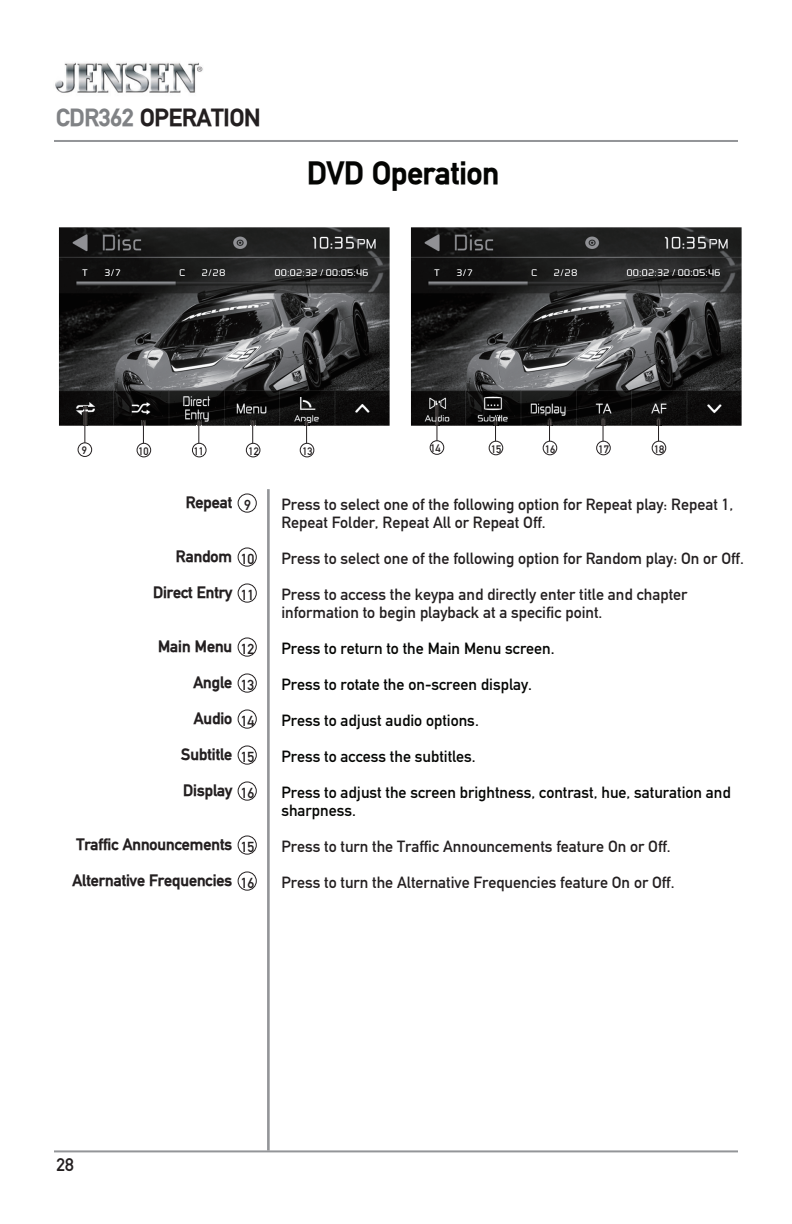
<style>
.page{position:relative;width:792px;height:1224px;background:#fff}
.page>*{position:absolute;margin:0;border:0;box-sizing:border-box;transform-origin:0 0}
.t1{font:700 31.2px "DIN Mittelschrift";color:#040503}
.t2{font:700 24px "DIN Mittelschrift";color:#231f20}
.t3{font:18px "DIN Mittelschrift";color:#231f20}
.t4{font:16px/18px "DIN Mittelschrift";color:#231f20}
.t5{font:16px/18px "DIN Mittelschrift";color:#050604}
.t6{font:700 16px "DIN Mittelschrift";color:#231f20}
.t7{font:10.8px "DIN Mittelschrift";color:#231f20}
.s1{color:#808285}
</style>
<div class="page">
<hr style="left:54px;top:1150px;width:684px;height:2px;background:#939598">
<hr style="left:54px;top:140px;width:684px;height:2px;background:#939598">
<img style="left:55px;top:62px;width:148px;height:31px">
<hr style="left:267px;top:489px;width:3px;height:662px;background:#939598">
<div style="left:238px;top:494px;width:19px;height:18px;border:1px solid #231f20;border-radius:50%"></div>
<div style="left:238px;top:548px;width:19px;height:18px;border:1px solid #231f20;border-radius:50%"></div>
<div style="left:238px;top:584px;width:19px;height:18px;border:1px solid #231f20;border-radius:50%"></div>
<div style="left:238px;top:638px;width:19px;height:18px;border:1px solid #231f20;border-radius:50%"></div>
<div style="left:238px;top:674px;width:19px;height:18px;border:1px solid #231f20;border-radius:50%"></div>
<div style="left:238px;top:710px;width:19px;height:18px;border:1px solid #231f20;border-radius:50%"></div>
<div style="left:238px;top:746px;width:19px;height:18px;border:1px solid #231f20;border-radius:50%"></div>
<div style="left:238px;top:782px;width:19px;height:18px;border:1px solid #231f20;border-radius:50%"></div>
<div style="left:238px;top:836px;width:19px;height:18px;border:1px solid #231f20;border-radius:50%"></div>
<div style="left:238px;top:872px;width:19px;height:18px;border:1px solid #231f20;border-radius:50%"></div>
<img style="left:59px;top:227px;width:331px;height:199px">
<img style="left:411px;top:227px;width:331px;height:199px">
<img style="left:83px;top:406px;width:4px;height:37px">
<hr style="left:84px;top:407px;width:1px;height:49px;background:#231f20">
<div style="left:78px;top:443px;width:14px;height:13px;background:#fff;border-radius:50%"></div>
<div style="left:78px;top:443px;width:14px;height:14px;border:1px solid #231f20;border-radius:50%"></div>
<img style="left:142px;top:426px;width:4px;height:17px">
<svg style="left:142px;top:420px;width:4px;height:6px"></svg>
<hr style="left:143px;top:422px;width:1px;height:32px;background:#231f20">
<div style="left:137px;top:443px;width:14px;height:14px;background:#fff;border-radius:50%"></div>
<div style="left:137px;top:443px;width:14px;height:14px;border:1px solid #231f20;border-radius:50%"></div>
<img style="left:199px;top:426px;width:2px;height:17px">
<svg style="left:197px;top:420px;width:4px;height:6px"></svg>
<hr style="left:198px;top:422px;width:1px;height:32px;background:#231f20">
<div style="left:192px;top:443px;width:14px;height:14px;background:#fff;border-radius:50%"></div>
<div style="left:192px;top:443px;width:14px;height:14px;border:1px solid #231f20;border-radius:50%"></div>
<img style="left:251px;top:426px;width:4px;height:17px">
<svg style="left:251px;top:420px;width:4px;height:6px"></svg>
<hr style="left:252px;top:422px;width:1px;height:32px;background:#231f20">
<div style="left:246px;top:443px;width:14px;height:14px;background:#fff;border-radius:50%"></div>
<div style="left:246px;top:443px;width:14px;height:14px;border:1px solid #231f20;border-radius:50%"></div>
<img style="left:305px;top:426px;width:4px;height:17px">
<svg style="left:305px;top:420px;width:4px;height:6px"></svg>
<hr style="left:306px;top:422px;width:1px;height:32px;background:#231f20">
<div style="left:300px;top:443px;width:14px;height:14px;background:#fff;border-radius:50%"></div>
<div style="left:300px;top:443px;width:14px;height:14px;border:1px solid #231f20;border-radius:50%"></div>
<img style="left:435px;top:403px;width:4px;height:37px">
<hr style="left:436px;top:405px;width:1px;height:49px;background:#231f20">
<div style="left:430px;top:441px;width:14px;height:13px;background:#fff;border-radius:50%"></div>
<div style="left:430px;top:440px;width:14px;height:15px;border:1px solid #231f20;border-radius:50%"></div>
<svg style="left:494px;top:418px;width:4px;height:8px"></svg>
<hr style="left:495px;top:420px;width:1px;height:32px;background:#231f20">
<div style="left:489px;top:441px;width:14px;height:14px;background:#fff;border-radius:50%"></div>
<div style="left:489px;top:441px;width:14px;height:14px;border:1px solid #231f20;border-radius:50%"></div>
<svg style="left:548px;top:418px;width:4px;height:8px"></svg>
<hr style="left:549px;top:420px;width:1px;height:32px;background:#231f20">
<div style="left:543px;top:441px;width:14px;height:14px;background:#fff;border-radius:50%"></div>
<div style="left:543px;top:441px;width:14px;height:14px;border:1px solid #231f20;border-radius:50%"></div>
<img style="left:601px;top:426px;width:5px;height:15px">
<svg style="left:601px;top:418px;width:5px;height:8px"></svg>
<hr style="left:603px;top:420px;width:1px;height:32px;background:#231f20">
<div style="left:597px;top:441px;width:13px;height:14px;background:#fff;border-radius:50%"></div>
<div style="left:596px;top:441px;width:15px;height:14px;border:1px solid #231f20;border-radius:50%"></div>
<svg style="left:657px;top:418px;width:4px;height:8px"></svg>
<hr style="left:658px;top:420px;width:1px;height:32px;background:#231f20">
<div style="left:652px;top:441px;width:14px;height:14px;background:#fff;border-radius:50%"></div>
<div style="left:652px;top:441px;width:14px;height:14px;border:1px solid #231f20;border-radius:50%"></div>
<h2 class="t2" style="left:56px;top:108px;width:206px"><span class="s1">CDR362</span> OPERATION</h2>
<h1 class="t1" style="left:307px;top:161px;width:193px">DVD Operation</h1>
<p class="t7" style="left:82px;top:447px;width:7px">9</p>
<p class="t7" style="left:138px;top:447px;width:12px">10</p>
<p class="t7" style="left:194px;top:447px;width:12px">11</p>
<p class="t7" style="left:249px;top:447px;width:12px">12</p>
<p class="t7" style="left:302px;top:447px;width:12px">13</p>
<p class="t7" style="left:430px;top:445px;width:12px">14</p>
<p class="t7" style="left:491px;top:445px;width:12px">15</p>
<p class="t7" style="left:545px;top:445px;width:12px">16</p>
<p class="t7" style="left:599px;top:445px;width:12px">17</p>
<p class="t7" style="left:654px;top:445px;width:12px">18</p>
<p class="t6" style="left:186px;top:496px;width:67px">Repeat <sub>9</sub></p>
<p class="t6" style="left:176px;top:550px;width:80px">Random <sub>10</sub></p>
<p class="t6" style="left:153px;top:586px;width:103px">Direct Entry <sub>11</sub></p>
<p class="t6" style="left:158px;top:640px;width:98px">Main Menu <sub>12</sub></p>
<p class="t6" style="left:193px;top:676px;width:63px">Angle <sub>13</sub></p>
<p class="t6" style="left:194px;top:712px;width:62px">Audio <sub>14</sub></p>
<p class="t6" style="left:181px;top:748px;width:75px">Subtitle <sub>15</sub></p>
<p class="t6" style="left:183px;top:784px;width:73px">Display <sub>16</sub></p>
<p class="t6" style="left:76px;top:838px;width:180px">Traffic Announcements <sub>15</sub></p>
<p class="t6" style="left:73px;top:874px;width:183px">Alternative Frequencies <sub>16</sub></p>
<p class="t4" style="left:281px;top:497px;width:453px">Press to select one of the following option for Repeat play: Repeat 1,<br>Repeat Folder, Repeat All or Repeat Off.</p>
<p class="t4" style="left:281px;top:551px;width:464px">Press to select one of the following option for Random play: On or Off.</p>
<p class="t4" style="left:281px;top:587px;width:407px">Press to access the keypa and directly enter title and chapter information to begin playback at a specific point.</p>
<p class="t5" style="left:281px;top:641px;width:275px">Press to return to the Main Menu screen.</p>
<p class="t5" style="left:281px;top:677px;width:252px">Press to rotate the on-screen display.</p>
<p class="t5" style="left:281px;top:713px;width:199px">Press to adjust audio options.</p>
<p class="t5" style="left:281px;top:749px;width:196px">Press to access the subtitles.</p>
<p class="t5" style="left:281px;top:785px;width:451px">Press to adjust the screen brightness, contrast, hue, saturation and sharpness.</p>
<p class="t4" style="left:281px;top:839px;width:391px">Press to turn the Traffic Announcements feature On or Off.</p>
<p class="t4" style="left:281px;top:875px;width:395px">Press to turn the Alternative Frequencies feature On or Off.</p>
<p class="t3" style="left:57px;top:1154px;width:19px">28</p>
</div>
